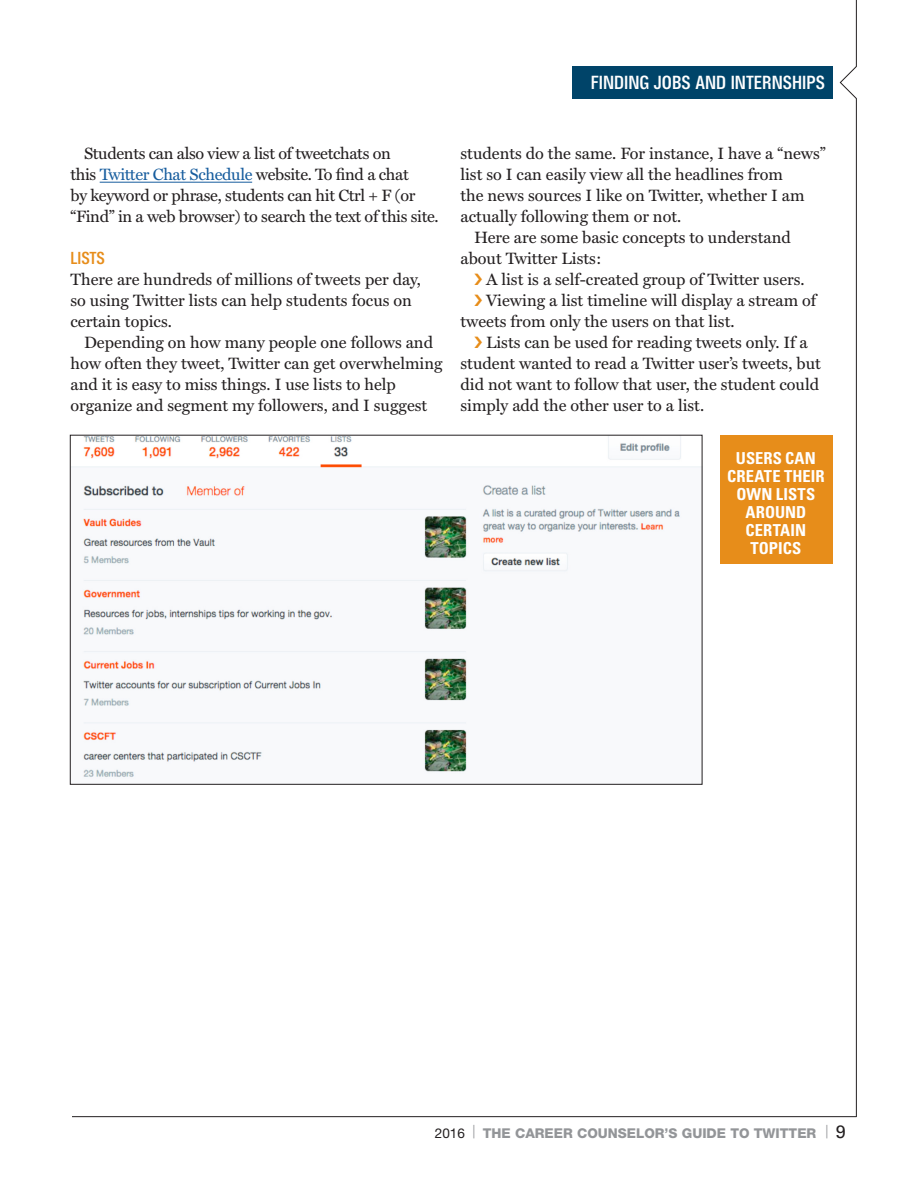
<style>
.page{position:relative;width:918px;height:1188px;background:#fff}
.page>*{position:absolute;margin:0;border:0;box-sizing:border-box;transform-origin:0 0}
.Label_right_page{font:500 condensed 18px "Folio SBOP";color:#fff}
.Body{font:16.5px/21px "Miller Text";color:#231f20}
.Body-2{font:16.5px/21px "Miller Text";letter-spacing:-.02em;color:#231f20}
.pullout{font:700 condensed 16.5px/18px "Univers LT Std";letter-spacing:.005em;color:#fff;text-align:center}
.subhead{font:500 condensed 16.5px "Folio SBOP";letter-spacing:-.01em;color:#e78d1a}
.t1{font:800 13.5px "Helvetica Neue LT Std";color:#939598}
.s1{color:#175d9e}
.s2{font-weight:400;color:#231f20}
.s3{font-family:"Univers LT Std";font-weight:400;font-size:18px;color:#231f20}
</style>
<div class="page">
<hr style="left:72px;top:1116px;width:784px;height:1px;background:#231f20">
<hr style="left:856px;top:98px;width:1px;height:1019px;background:#231f20">
<hr style="left:856px;top:0;width:1px;height:67px;background:#231f20">
<svg style="left:839px;top:65px;width:18px;height:35px"></svg>
<div style="left:572px;top:67px;width:261px;height:32px;background:#004469"></div>
<hr style="left:100px;top:182px;width:152px;height:1px;background:#175d9e">
<img style="left:72px;top:437px;width:628px;height:341px">
<div style="left:720px;top:435px;width:113px;height:129px;background:#e78d1a"></div>
<p class="Label_right_page" style="left:591px;top:73px;width:236px">FINDING JOBS AND INTERNSHIPS</p>
<p class="Body-2" style="left:70px;top:143px;width:370px;text-indent:14px">Students can also view a list of tweetchats on<br>this <span class="s1">Twitter Chat Schedule</span> website. To find a chat<br>by keyword or phrase, students can hit Ctrl + F (or “Find” in a web browser) to search the text of this site.</p>
<p class="subhead" style="left:70px;top:249px;width:36px">LISTS</p>
<p class="Body" style="left:70px;top:269px;width:352px">There are hundreds of millions of tweets per day, so using Twitter lists can help students focus on certain topics.</p>
<p class="Body" style="left:70px;top:332px;width:374px;text-indent:14px">Depending on how many people one follows and how often they tweet, Twitter can get overwhelming and it is easy to miss things. I use lists to help organize and segment my followers, and I suggest</p>
<p class="Body" style="left:460px;top:143px;width:367px">students do the same. For instance, I have a “news” list so I can easily view all the headlines from<br>the news sources I like on Twitter, whether I am actually following them or not.</p>
<p class="Body" style="left:460px;top:227px;width:332px;text-indent:14px">Here are some basic concepts to understand about Twitter Lists:</p>
<p class="Body" style="left:486px;top:269px;width:320px">A list is a self-created group of Twitter users.</p>
<p class="Body" style="left:460px;top:290px;width:357px;text-indent:26px">Viewing a list timeline will display a stream of tweets from only the users on that list.</p>
<p class="Body" style="left:460px;top:332px;width:362px;text-indent:26px">Lists can be used for reading tweets only. If a student wanted to read a Twitter user’s tweets, but did not want to follow that user, the student could simply add the other user to a list.</p>
<p class="pullout" style="left:727px;top:449px;width:99px">USERS CAN<br>CREATE THEIR<br>OWN LISTS<br>AROUND<br>CERTAIN<br>TOPICS</p>
<p class="t1" style="left:435px;top:1125px;width:413px"><span class="s2">2016</span> <sup>|</sup> THE CAREER COUNSELOR’S GUIDE TO TWITTER <sup>|</sup> <span class="s3">9</span></p>
</div>
